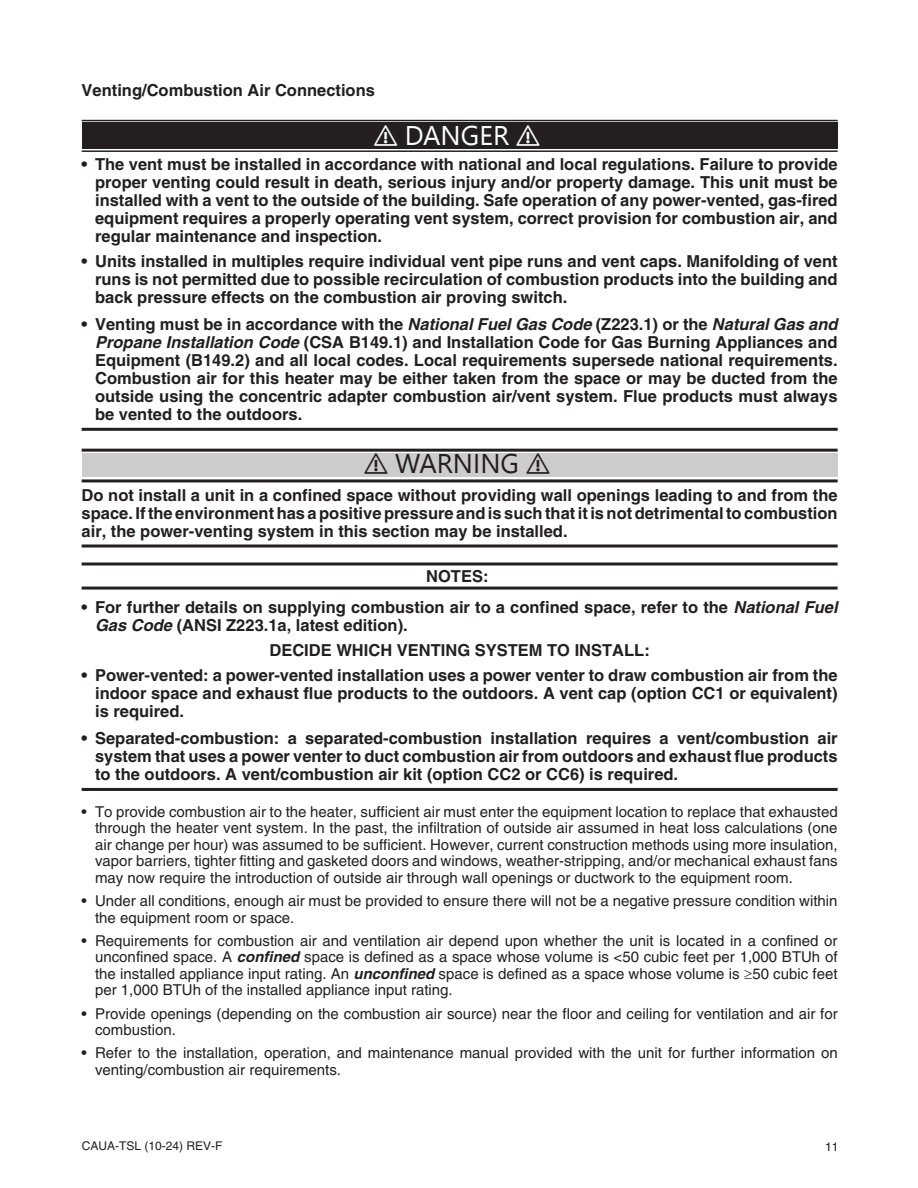
<style>
.page{position:relative;width:918px;height:1188px;background:#fff}
.page>*{position:absolute;margin:0;border:0;box-sizing:border-box;transform-origin:0 0}
.Note_Paragraph{font:700 16.5px/18px "Helvetica";color:#231f20;text-align:justify}
.Note_Paragraph_No_Rule{font:700 16.5px "Helvetica";color:#231f20}
.SUBHEADING1{font:700 16.5px "Helvetica";color:#231f20}
.NOTE_Heading{font:700 16.5px "Helvetica";color:#231f20}
.t1{font:15px/16.5px "Helvetica";color:#231f20}
.t2{font:12px "Helvetica";color:#231f20}
.s1{font-style:italic}
.s2{font-weight:700;font-style:italic}
</style>
<div class="page">
<div style="left:82px;top:123px;width:756px;height:26px;background:#231f20"></div>
<hr style="left:82px;top:120px;width:756px;height:1px;background:#231f20">
<hr style="left:82px;top:150px;width:756px;height:2px;background:#231f20">
<hr style="left:82px;top:428px;width:756px;height:3px;background:#231f20">
<div style="left:82px;top:454px;width:756px;height:23px;background:#ccc"></div>
<hr style="left:82px;top:449px;width:756px;height:3px;background:#231f20">
<hr style="left:82px;top:479px;width:756px;height:3px;background:#231f20">
<hr style="left:82px;top:545px;width:756px;height:3px;background:#231f20">
<hr style="left:82px;top:563px;width:756px;height:3px;background:#231f20">
<hr style="left:82px;top:587px;width:756px;height:3px;background:#231f20">
<hr style="left:82px;top:788px;width:756px;height:3px;background:#231f20">
<svg style="left:365px;top:453px;width:23px;height:1px"></svg>
<svg style="left:527px;top:453px;width:23px;height:1px"></svg>
<p class="SUBHEADING1" style="left:82px;top:80px;width:295px">Venting/Combustion Air Connections</p>
<p class="Note_Paragraph" style="left:95px;top:155px;width:744px;text-indent:-14px">• The vent must be installed in accordance with national and local regulations. Failure to provide proper venting could result in death, serious injury and/or property damage. This unit must be installed with a vent to the outside of the building. Safe operation of any power-vented, gas-fired equipment requires a properly operating vent system, correct provision for combustion air, and regular maintenance and inspection.</p>
<p class="Note_Paragraph" style="left:95px;top:251px;width:744px;text-indent:-14px">• Units installed in multiples require individual vent pipe runs and vent caps. Manifolding of vent runs is not permitted due to possible recirculation of combustion products into the building and back pressure effects on the combustion air proving switch.</p>
<p class="Note_Paragraph" style="left:95px;top:315px;width:744px;text-indent:-14px">• Venting must be in accordance with the <span class="s1">National Fuel Gas Code</span> (Z223.1) or the <span class="s1">Natural Gas and Propane Installation Code</span> (CSA B149.1) and Installation Code for Gas Burning Appliances and Equipment (B149.2) and all local codes. Local requirements supersede national requirements.<br>Combustion air for this heater may be either taken from the space or may be ducted from the outside using the concentric adapter combustion air/vent system. Flue products must always be vented to the outdoors.</p>
<p class="Note_Paragraph" style="left:82px;top:486px;width:758px">Do not install a unit in a confined space without providing wall openings leading to and from the space. If the environment has a positive pressure and is such that it is not detrimental to combustion air, the power-venting system in this section may be installed.</p>
<p class="NOTE_Heading" style="left:426px;top:566px;width:64px">NOTES:</p>
<p class="Note_Paragraph" style="left:95px;top:598px;width:744px;text-indent:-14px">• For further details on supplying combustion air to a confined space, refer to the <span class="s1">National Fuel<br>Gas Code</span> (ANSI Z223.1a, latest edition).</p>
<p class="Note_Paragraph_No_Rule" style="left:269px;top:640px;width:382px">DECIDE WHICH VENTING SYSTEM TO INSTALL:</p>
<p class="Note_Paragraph" style="left:95px;top:666px;width:744px;text-indent:-14px">• Power-vented: a power-vented installation uses a power venter to draw combustion air from the indoor space and exhaust flue products to the outdoors. A vent cap (option CC1 or equivalent) is required.</p>
<p class="Note_Paragraph" style="left:95px;top:729px;width:744px;text-indent:-14px">• Separated-combustion: a separated-combustion installation requires a vent/combustion air system that uses a power venter to duct combustion air from outdoors and exhaust flue products to the outdoors. A vent/combustion air kit (option CC2 or CC6) is required.</p>
<p class="t1" style="left:95px;top:803px;width:744px;text-align:justify;text-indent:-14px">• To provide combustion air to the heater, sufficient air must enter the equipment location to replace that exhausted through the heater vent system. In the past, the infiltration of outside air assumed in heat loss calculations (one air change per hour) was assumed to be sufficient. However, current construction methods using more insulation, vapor barriers, tighter fitting and gasketed doors and windows, weather-stripping, and/or mechanical exhaust fans may now require the introduction of outside air through wall openings or ductwork to the equipment room.</p>
<p class="t1" style="left:95px;top:893px;width:744px;text-indent:-14px">• Under all conditions, enough air must be provided to ensure there will not be a negative pressure condition within the equipment room or space.</p>
<p class="t1" style="left:95px;top:932px;width:744px;text-align:justify;text-indent:-14px">• Requirements for combustion air and ventilation air depend upon whether the unit is located in a confined or unconfined space. A <span class="s2">confined</span> space is defined as a space whose volume is &lt;50 cubic feet per 1,000 BTUh of the installed appliance input rating. An <span class="s2">unconfined</span> space is defined as a space whose volume is ≥50 cubic feet per 1,000 BTUh of the installed appliance input rating.</p>
<p class="t1" style="left:95px;top:1005px;width:744px;text-indent:-14px">• Provide openings (depending on the combustion air source) near the floor and ceiling for ventilation and air for combustion.</p>
<p class="t1" style="left:95px;top:1045px;width:744px;text-indent:-14px">• Refer to the installation, operation, and maintenance manual provided with the unit for further information on venting/combustion air requirements.</p>
<p class="t2" style="left:82px;top:1139px;width:142px">CAUA-TSL (10-24) REV-F</p>
<p class="t2" style="left:825px;top:1140px;width:15px">11</p>
</div>
